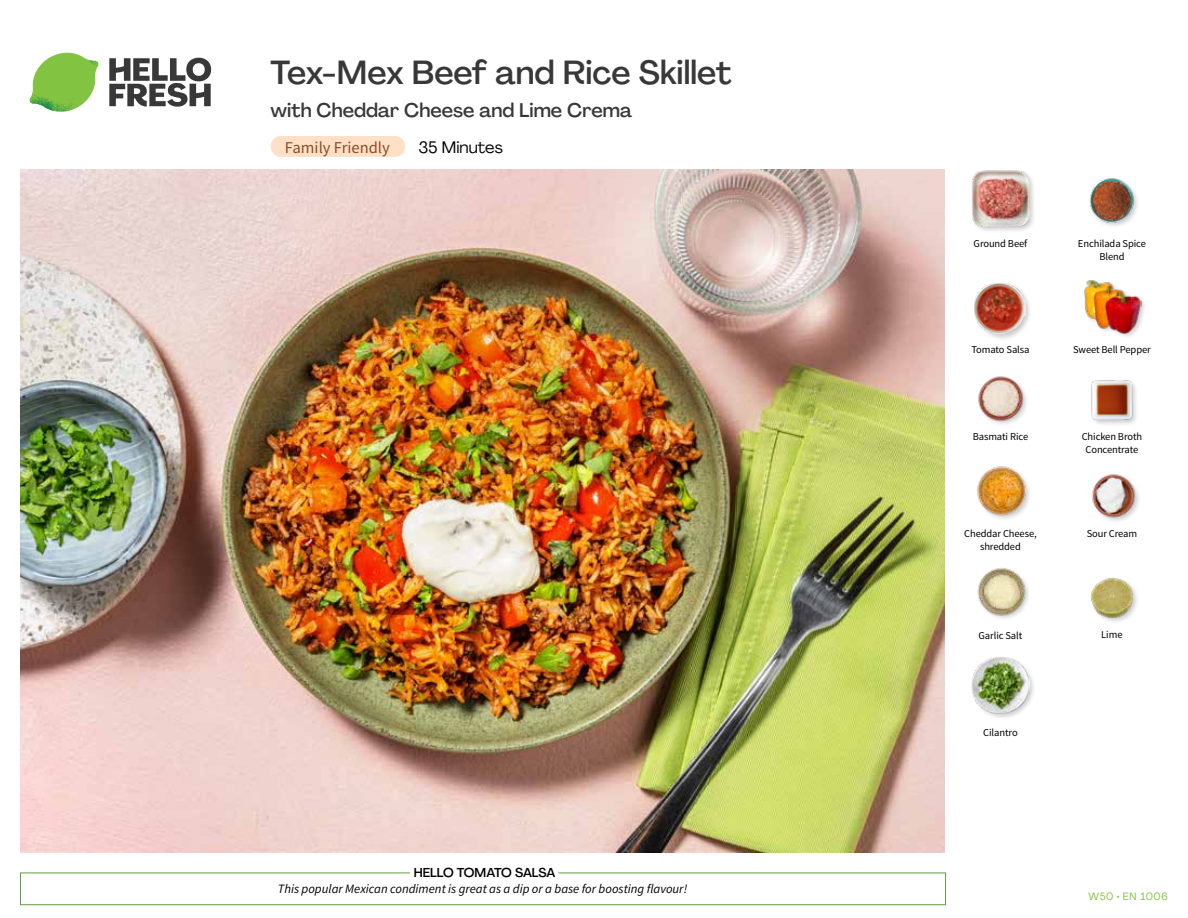
<style>
.page{position:relative;width:1188px;height:918px;background:#fff}
.page>*{position:absolute;margin:0;border:0;box-sizing:border-box;transform-origin:0 0}
.t1{font:500 33px "Agrandir";color:#383839}
.t2{font:500 19.5px "Agrandir";color:#383839}
.t3{font:16.5px "Source Sans Pro";color:#8e4b25}
.t4{font:16.5px "Agrandir";color:#000}
.t5{font:italic 12.75px "Source Sans Pro";color:#000}
.t6{font:500 12.75px "Agrandir";letter-spacing:-.015em;color:#000}
.t7{font:10.5px/13.5px "Source Sans Pro";letter-spacing:-.01em;color:#000;text-align:center}
.t8{font:10.5px "Agrandir";letter-spacing:.05em;color:#82c341}
</style>
<div class="page">
<svg style="left:109px;top:57px;width:102px;height:50px"></svg>
<svg style="left:34px;top:53px;width:62px;height:40px"></svg>
<img style="left:67px;top:53px;width:32px;height:26px">
<img style="left:33px;top:75px;width:59px;height:11px">
<img style="left:29px;top:79px;width:61px;height:33px">
<img style="left:65px;top:86px;width:27px;height:25px">
<div style="left:20px;top:873px;width:926px;height:32px;border:1px solid #609f43"></div>
<div style="left:410px;top:865px;width:148px;height:15px;background:#fff"></div>
<img style="left:21px;top:170px;width:924px;height:682px">
<div style="left:271px;top:136px;width:134px;height:21px;background:#fee0c6;border-radius:10px"></div>
<div style="left:971px;top:655px;width:65px;height:66px;background:#000;opacity:.2"></div>
<img style="left:972px;top:657px;width:57px;height:57px">
<img style="left:1090px;top:577px;width:46px;height:44px">
<img style="left:977px;top:568px;width:52px;height:51px">
<img style="left:1092px;top:474px;width:47px;height:47px">
<img style="left:977px;top:466px;width:53px;height:53px">
<img style="left:1091px;top:380px;width:45px;height:44px">
<img style="left:978px;top:376px;width:49px;height:48px">
<div style="left:1084px;top:279px;width:63px;height:61px;background:#000;opacity:.2"></div>
<img style="left:1084px;top:279px;width:57px;height:55px">
<div style="left:973px;top:281px;width:60px;height:60px;background:#000;opacity:.2"></div>
<img style="left:974px;top:282px;width:52px;height:52px">
<img style="left:1089px;top:178px;width:49px;height:48px">
<div style="left:971px;top:170px;width:65px;height:63px;background:#000;opacity:.2"></div>
<img style="left:972px;top:170px;width:57px;height:57px">
<h1 class="t1" style="left:271px;top:52px;width:462px">Tex-Mex Beef and Rice Skillet</h1>
<h2 class="t2" style="left:271px;top:98px;width:363px">with Cheddar Cheese and Lime Crema</h2>
<h3 class="t3" style="left:285px;top:137px;width:106px">Family Friendly</h3>
<h3 class="t4" style="left:418px;top:137px;width:86px">35 Minutes</h3>
<p class="t6" style="left:414px;top:864px;width:143px">HELLO TOMATO SALSA</p>
<p class="t5" style="left:278px;top:881px;width:411px">This popular Mexican condiment is great as a dip or a base for boosting flavour!</p>
<p class="t7" style="left:974px;top:237px;width:55px">Ground Beef</p>
<p class="t7" style="left:1078px;top:237px;width:70px">Enchilada Spice<br>Blend</p>
<p class="t7" style="left:971px;top:343px;width:60px">Tomato Salsa</p>
<p class="t7" style="left:1073px;top:343px;width:79px">Sweet Bell Pepper</p>
<p class="t7" style="left:973px;top:430px;width:57px">Basmati Rice</p>
<p class="t7" style="left:1082px;top:430px;width:62px">Chicken Broth<br>Concentrate</p>
<p class="t7" style="left:964px;top:527px;width:74px">Cheddar Cheese, shredded</p>
<p class="t7" style="left:1087px;top:527px;width:52px">Sour Cream</p>
<p class="t7" style="left:979px;top:629px;width:45px">Garlic Salt</p>
<p class="t7" style="left:1101px;top:627px;width:23px">Lime</p>
<p class="t7" style="left:983px;top:726px;width:36px">Cilantro</p>
<p class="t8" style="left:1089px;top:890px;width:81px">W50 • EN 1006</p>
</div>
